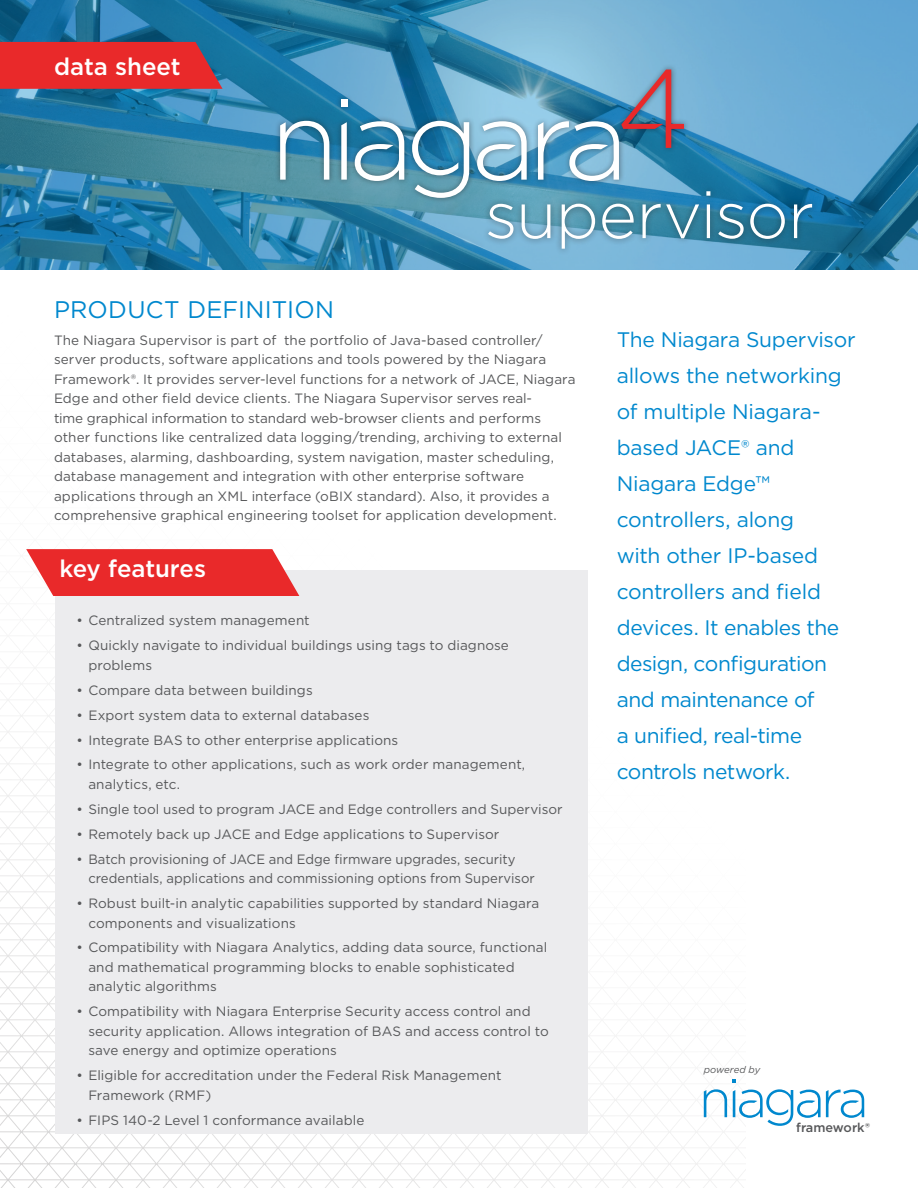
<style>
.page{position:relative;width:918px;height:1188px;background:#fff}
.page>*{position:absolute;margin:0;border:0;box-sizing:border-box;transform-origin:0 0}
.t1{font:300 66px "Gotham";letter-spacing:-.015em;color:#fff}
.t2{font:500 24px "Gotham";letter-spacing:-.005em;color:#fff}
.t3{font:24px "Gotham";letter-spacing:.01em;color:#0088ce}
.Sub_Header{font:21px/36px "Gotham";letter-spacing:-.02em;color:#0088ce}
.t4{font:13.5px/19.5px "Gotham";letter-spacing:.005em;color:#57585a}
.t5{font:500 12.75px "Gotham";color:#57585a}
.t6{font:italic 9.6px "Gotham";color:#57585a}
</style>
<div class="page">
<img style="left:0;top:0;width:918px;height:270px">
<svg style="left:0;top:42px;width:223px;height:47px;background:#db2e31"></svg>
<svg style="left:704px;top:1089px;width:23px;height:28px"></svg>
<svg style="left:732px;top:1079px;width:4px;height:4px"></svg>
<svg style="left:733px;top:1089px;width:131px;height:37px"></svg>
<div style="left:482px;top:184px;width:337px;height:72px;background:#231f20;opacity:.5"></div>
<div style="left:274px;top:64px;width:416px;height:140px;background:#231f20;opacity:.5"></div>
<svg style="left:280px;top:121px;width:49px;height:59px"></svg>
<div style="left:341px;top:100px;width:6px;height:7px;background:#fff"></div>
<svg style="left:341px;top:122px;width:6px;height:58px"></svg>
<svg style="left:412px;top:121px;width:57px;height:77px"></svg>
<svg style="left:355px;top:121px;width:49px;height:60px"></svg>
<svg style="left:477px;top:121px;width:50px;height:60px"></svg>
<svg style="left:538px;top:70px;width:146px;height:111px;background:#6c9ab8"></svg>
<div style="left:55px;top:571px;width:533px;height:563px;background:#ececee"></div>
<svg style="left:26px;top:549px;width:273px;height:47px;background:#ea3e3f"></svg>
<p class="t2" style="left:54px;top:51px;width:128px">data sheet</p>
<p class="t1" style="left:485px;top:173px;width:331px">supervisor</p>
<p class="t3" style="left:54px;top:295px;width:282px">PRODUCT DEFINITION</p>
<p class="t4" style="left:54px;top:330px;width:523px">The Niagara Supervisor is part of the portfolio of Java-based controller/ server products, software applications and tools powered by the Niagara Framework®. It provides server-level functions for a network of JACE, Niagara Edge and other field device clients. The Niagara Supervisor serves real-<br>time graphical information to standard web-browser clients and performs other functions like centralized data logging/trending, archiving to external databases, alarming, dashboarding, system navigation, master scheduling, database management and integration with other enterprise software applications through an XML interface (oBIX standard). Also, it provides a comprehensive graphical engineering toolset for application development.</p>
<p class="t2" style="left:59px;top:553px;width:148px">key features</p>
<p class="t4" style="left:76px;top:611px;width:235px">• Centralized system management</p>
<p class="t4" style="left:88px;top:636px;width:422px;text-indent:-12px">• Quickly navigate to individual buildings using tags to diagnose problems</p>
<p class="t4" style="left:76px;top:680px;width:238px">• Compare data between buildings</p>
<p class="t4" style="left:76px;top:705px;width:295px">• Export system data to external databases</p>
<p class="t4" style="left:76px;top:730px;width:323px">• Integrate BAS to other enterprise applications</p>
<p class="t4" style="left:88px;top:755px;width:438px;text-indent:-12px">• Integrate to other applications, such as work order management, analytics, etc.</p>
<p class="t4" style="left:76px;top:799px;width:488px">• Single tool used to program JACE and Edge controllers and Supervisor</p>
<p class="t4" style="left:76px;top:824px;width:425px">• Remotely back up JACE and Edge applications to Supervisor</p>
<p class="t4" style="left:88px;top:849px;width:448px;text-indent:-12px">• Batch provisioning of JACE and Edge firmware upgrades, security credentials, applications and commissioning options from Supervisor</p>
<p class="t4" style="left:88px;top:893px;width:453px;text-indent:-12px">• Robust built-in analytic capabilities supported by standard Niagara components and visualizations</p>
<p class="t4" style="left:88px;top:938px;width:461px;text-indent:-12px">• Compatibility with Niagara Analytics, adding data source, functional and mathematical programming blocks to enable sophisticated analytic algorithms</p>
<p class="t4" style="left:88px;top:1002px;width:462px;text-indent:-12px">• Compatibility with Niagara Enterprise Security access control and security application. Allows integration of BAS and access control to save energy and optimize operations</p>
<p class="t4" style="left:88px;top:1065px;width:415px;text-indent:-12px">• Eligible for accreditation under the Federal Risk Management<br>Framework (RMF)</p>
<p class="t4" style="left:76px;top:1110px;width:289px">• FIPS 140-2 Level 1 conformance available</p>
<p class="Sub_Header" style="left:617px;top:321px;width:240px">The Niagara Supervisor allows the networking of multiple Niagara&shy;based JACE® and<br>Niagara Edge™ controllers, along<br>with other IP-based controllers and field devices. It enables the design, configuration and maintenance of<br>a unified, real-time controls network.</p>
<p class="t6" style="left:704px;top:1063px;width:58px">powered by</p>
<p class="t5" style="left:796px;top:1119px;width:75px">framework®</p>
</div>
